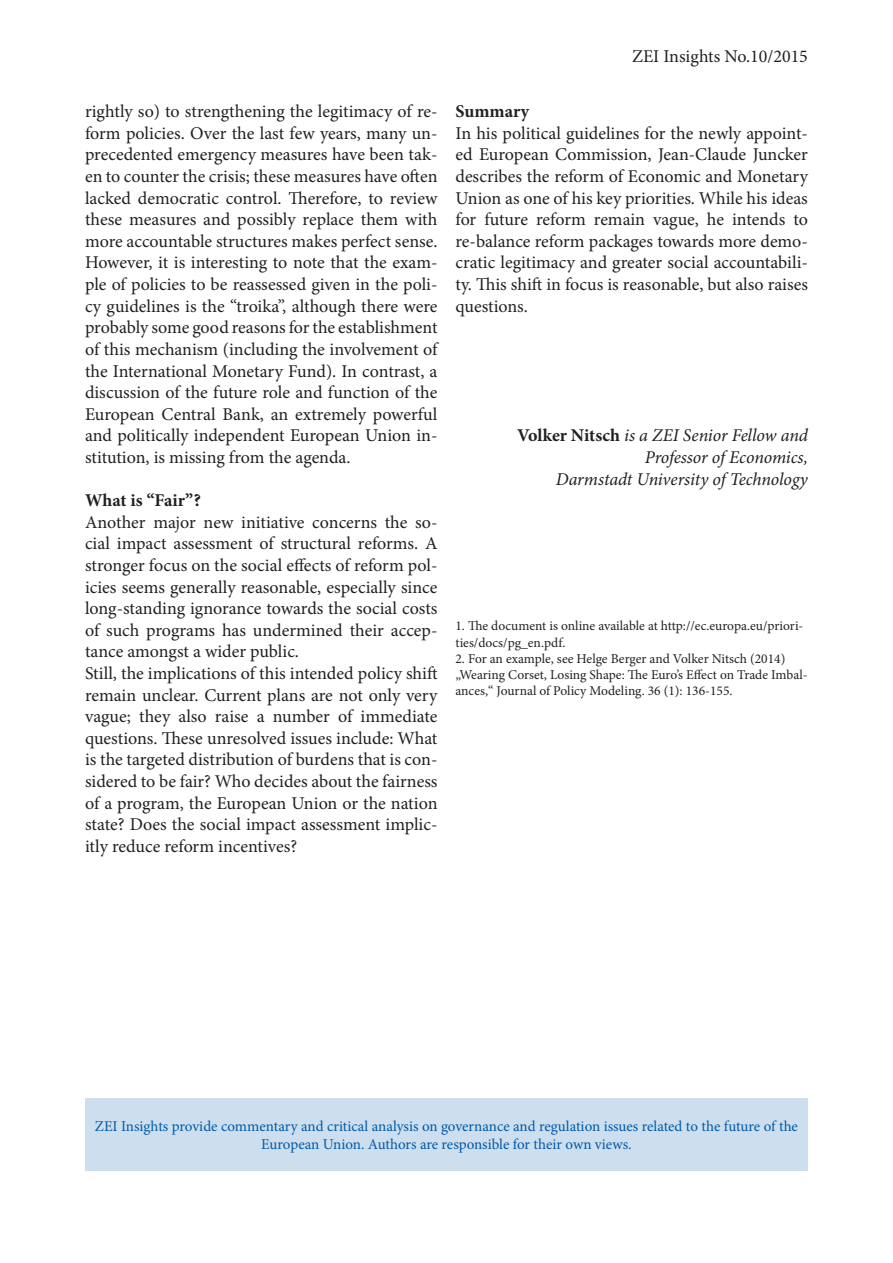
<style>
.page{position:relative;width:893px;height:1263px;background:#fff}
.page>*{position:absolute;margin:0;border:0;box-sizing:border-box;transform-origin:0 0}
.t1{font:18px/21.6px "Minion Pro";color:#231f20;text-align:justify}
.t2{font:italic 18px/21.6px "Minion Pro";letter-spacing:-.01em;color:#231f20;text-align:right}
.t3{font:700 18px "Minion Pro";color:#231f20}
.t4{font:15px/18px "Minion Pro";letter-spacing:-.005em;color:#015aaa;text-align:center}
.t5{font:13.5px/16.2px "Minion Pro";color:#231f20}
.s1{font-weight:700;font-style:normal}
</style>
<div class="page">
<div style="left:85px;top:1099px;width:723px;height:72px;background:#cddeee"></div>
<p class="t1" style="left:85px;top:101px;width:354px">rightly so) to strengthening the legitimacy of re&shy;form policies. Over the last few years, many un&shy;precedented emergency measures have been tak&shy;en to counter the crisis; these measures have often lacked democratic control. Therefore, to review these measures and possibly replace them with more accountable structures makes perfect sense.</p>
<p class="t1" style="left:85px;top:252px;width:354px">However, it is interesting to note that the exam&shy;ple of policies to be reassessed given in the poli&shy;cy guidelines is the “troika”, although there were probably some good reasons for the establishment of this mechanism (including the involvement of the International Monetary Fund). In contrast, a discussion of the future role and function of the European Central Bank, an extremely powerful and politically independent European Union in&shy;stitution, is missing from the agenda.</p>
<p class="t3" style="left:85px;top:488px;width:117px">What is “Fair”?</p>
<p class="t1" style="left:85px;top:511px;width:354px">Another major new initiative concerns the so&shy;cial impact assessment of structural reforms. A stronger focus on the social effects of reform pol&shy;icies seems generally reasonable, especially since long-standing ignorance towards the social costs of such programs has undermined their accep&shy;tance amongst a wider public.</p>
<p class="t1" style="left:85px;top:662px;width:354px">Still, the implications of this intended policy shift remain unclear. Current plans are not only very vague; they also raise a number of immediate questions. These unresolved issues include: What is the targeted distribution of burdens that is con&shy;sidered to be fair? Who decides about the fairness of a program, the European Union or the nation state? Does the social impact assessment implic&shy;itly reduce reform incentives?</p>
<p class="t1" style="left:632px;top:46px;width:177px">ZEI Insights No.10/2015</p>
<p class="t3" style="left:455px;top:99px;width:75px">Summary</p>
<p class="t1" style="left:455px;top:122px;width:354px">In his political guidelines for the newly appoint&shy;ed European Commission, Jean-Claude Juncker describes the reform of Economic and Monetary Union as one of his key priorities. While his ideas for future reform remain vague, he intends to re-balance reform packages towards more demo&shy;cratic legitimacy and greater social accountabili&shy;ty. This shift in focus is reasonable, but also raises questions.</p>
<p class="t2" style="left:517px;top:425px;width:292px"><span class="s1">Volker Nitsch</span> is a ZEI Senior Fellow and<br>Professor of Economics,</p>
<p class="t2" style="left:556px;top:468px;width:254px">Darmstadt University of Technology</p>
<p class="t5" style="left:455px;top:618px;width:349px">1. The document is online available at http://ec.europa.eu/priori&shy;ties/docs/pg_en.pdf.</p>
<p class="t5" style="left:455px;top:650px;width:354px">2. For an example, see Helge Berger and Volker Nitsch (2014) „Wearing Corset, Losing Shape: The Euro’s Effect on Trade Imbal&shy;ances,“ Journal of Policy Modeling. 36 (1): 136-155.</p>
<p class="t4" style="left:95px;top:1117px;width:705px">ZEI Insights provide commentary and critical analysis on governance and regulation issues related to the future of the<br>European Union. Authors are responsible for their own views.</p>
</div>
